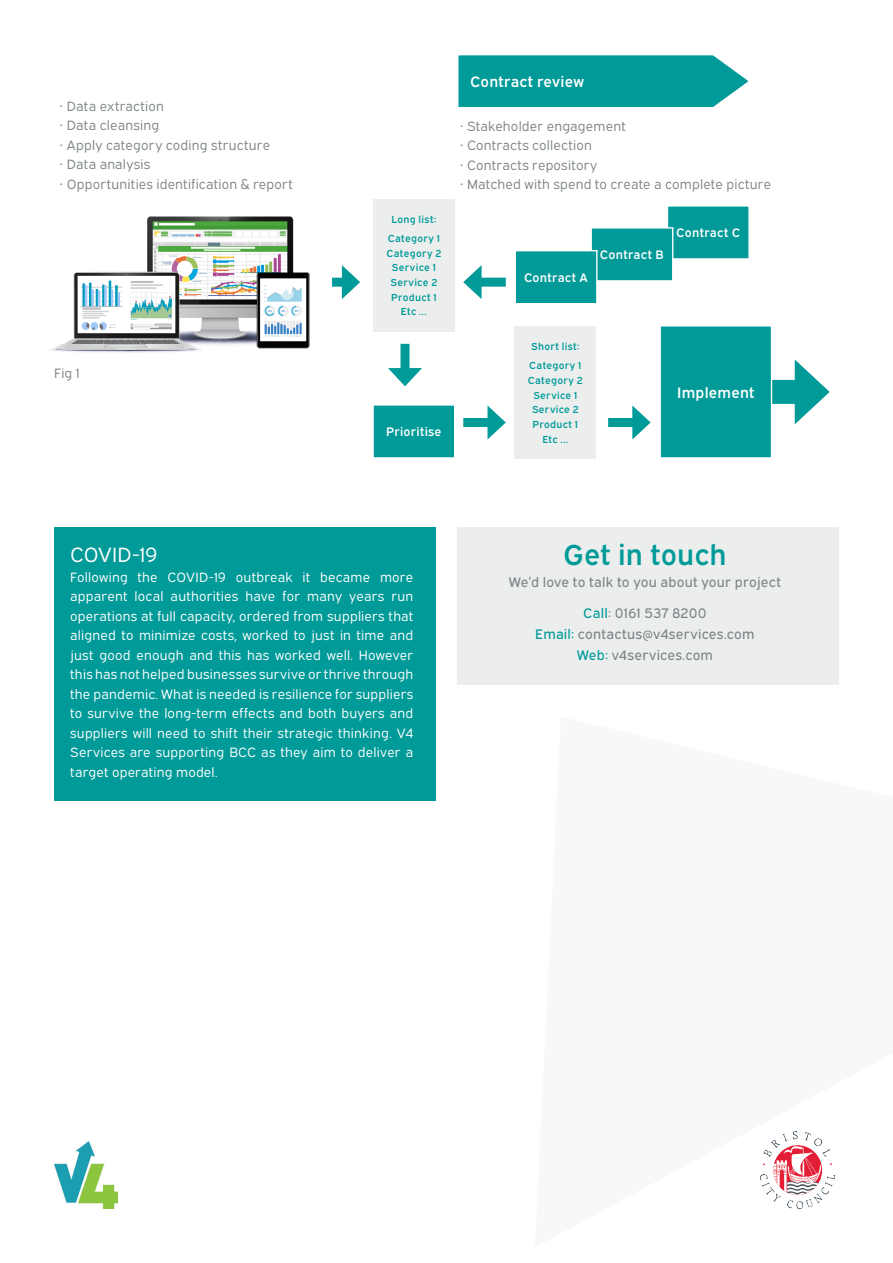
<style>
.page{position:relative;width:893px;height:1263px;background:#fff}
.page>*{position:absolute;margin:0;border:0;box-sizing:border-box;transform-origin:0 0}
.t1{font:28.8px "Expressway Sb";color:#009a98}
.t2{font:20.7px "Expressway Bk";letter-spacing:-.005em;color:#fff}
.t3{font:15.15px "Expressway Sb";letter-spacing:.01em;color:#fff}
.t4{font:13.8px/21.1px "Expressway Rg";letter-spacing:.015em;color:#7e8487;text-align:center}
.t5{font:13.5px/19.5px "Expressway Bk";letter-spacing:.015em;color:#fff;text-align:justify}
.t6{font:13.5px "Expressway Bk";letter-spacing:.015em;color:#7e8487}
.t7{font:12.3px "Expressway Sb";letter-spacing:.02em;color:#fff}
.t8{font:10.2px "Expressway Sb";letter-spacing:.03em;color:#009a98}
.s1{color:#009a98}
</style>
<div class="page">
<div style="left:770px;top:380px;width:37px;height:24px;background:#009a98"></div>
<svg style="left:795px;top:359px;width:35px;height:65px"></svg>
<img style="left:54px;top:1142px;width:64px;height:67px">
<div style="left:54px;top:527px;width:382px;height:274px;background:#009a98"></div>
<div style="left:457px;top:527px;width:382px;height:158px;background:#eceeee"></div>
<img style="left:760px;top:1132px;width:75px;height:76px">
<div style="left:318px;top:278px;width:31px;height:9px;background:#009a98"></div>
<svg style="left:342px;top:265px;width:18px;height:34px"></svg>
<div style="left:463px;top:418px;width:32px;height:9px;background:#009a98"></div>
<svg style="left:487px;top:405px;width:19px;height:34px"></svg>
<div style="left:608px;top:418px;width:31px;height:9px;background:#009a98"></div>
<svg style="left:632px;top:405px;width:19px;height:34px"></svg>
<div style="left:400px;top:344px;width:10px;height:31px;background:#009a98"></div>
<svg style="left:388px;top:368px;width:34px;height:18px"></svg>
<div style="left:474px;top:278px;width:32px;height:9px;background:#009a98"></div>
<svg style="left:463px;top:265px;width:19px;height:34px"></svg>
<svg style="left:458px;top:55px;width:291px;height:52px;background:#12a19f"></svg>
<div style="left:659px;top:325px;width:113px;height:134px;background:#009a98;border:1px solid #fff"></div>
<div style="left:667px;top:205px;width:83px;height:55px;background:#009a98;border:1px solid #fff"></div>
<div style="left:590px;top:227px;width:83px;height:55px;background:#009a98;border:1px solid #fff"></div>
<div style="left:515px;top:250px;width:82px;height:54px;background:#009a98;border:1px solid #fff"></div>
<div style="left:372px;top:404px;width:83px;height:55px;background:#009a98;border:1px solid #fff"></div>
<div style="left:515px;top:327px;width:81px;height:132px;background:#eceeee"></div>
<div style="left:373px;top:199px;width:82px;height:132px;background:#eceeee"></div>
<img style="left:50px;top:216px;width:282px;height:137px">
<img style="left:254px;top:271px;width:57px;height:79px">
<p class="t6" style="left:60px;top:96px;width:106px">• Data extraction</p>
<p class="t6" style="left:60px;top:115px;width:101px">• Data cleansing</p>
<p class="t6" style="left:60px;top:135px;width:212px">• Apply category coding structure</p>
<p class="t6" style="left:60px;top:154px;width:92px">• Data analysis</p>
<p class="t6" style="left:60px;top:174px;width:235px">• Opportunities identification &amp; report</p>
<p class="t6" style="left:54px;top:363px;width:27px">Fig 1</p>
<p class="t8" style="left:391px;top:211px;width:47px">Long list:</p>
<p class="t8" style="left:388px;top:230px;width:54px">Category 1</p>
<p class="t8" style="left:386px;top:245px;width:56px">Category 2</p>
<p class="t8" style="left:392px;top:260px;width:45px">Service 1</p>
<p class="t8" style="left:391px;top:274px;width:48px">Service 2</p>
<p class="t8" style="left:391px;top:289px;width:47px">Product 1</p>
<p class="t8" style="left:401px;top:304px;width:27px">Etc …</p>
<p class="t7" style="left:386px;top:422px;width:57px">Prioritise</p>
<p class="t3" style="left:470px;top:70px;width:115px">Contract review</p>
<p class="t6" style="left:460px;top:115px;width:168px">• Stakeholder engagement</p>
<p class="t6" style="left:460px;top:135px;width:134px">• Contracts collection</p>
<p class="t6" style="left:460px;top:154px;width:139px">• Contracts repository</p>
<p class="t6" style="left:460px;top:174px;width:313px">• Matched with spend to create a complete picture</p>
<p class="t7" style="left:524px;top:268px;width:65px">Contract A</p>
<p class="t7" style="left:600px;top:245px;width:65px">Contract B</p>
<p class="t7" style="left:676px;top:223px;width:65px">Contract C</p>
<p class="t8" style="left:531px;top:339px;width:50px">Short list:</p>
<p class="t8" style="left:529px;top:358px;width:54px">Category 1</p>
<p class="t8" style="left:528px;top:372px;width:56px">Category 2</p>
<p class="t8" style="left:533px;top:387px;width:45px">Service 1</p>
<p class="t8" style="left:532px;top:402px;width:48px">Service 2</p>
<p class="t8" style="left:533px;top:416px;width:47px">Product 1</p>
<p class="t8" style="left:542px;top:431px;width:27px">Etc …</p>
<p class="t3" style="left:677px;top:381px;width:79px">Implement</p>
<p class="t2" style="left:70px;top:539px;width:89px">COVID-19</p>
<p class="t5" style="left:70px;top:566px;width:344px">Following the COVID-19 outbreak it became more apparent local authorities have for many years run operations at full capacity, ordered from suppliers that aligned to minimize costs, worked to just in time and just good enough and this has worked well. However this has not helped businesses survive or thrive through the pandemic. What is needed is resilience for suppliers to survive the long-term effects and both buyers and suppliers will need to shift their strategic thinking. V4<br>Services are supporting BCC as they aim to deliver a target operating model.</p>
<p class="t1" style="left:563px;top:532px;width:165px">Get in touch</p>
<p class="t4" style="left:509px;top:570px;width:274px">We’d love to talk to you about your project</p>
<p class="t4" style="left:535px;top:601px;width:221px"><span class="s1">Call</span>: 0161 537 8200<br><span class="s1">Email:</span> contactus@v4services.com</p>
<p class="t4" style="left:577px;top:643px;width:138px"><span class="s1">Web:</span> v4services.com</p>
</div>
